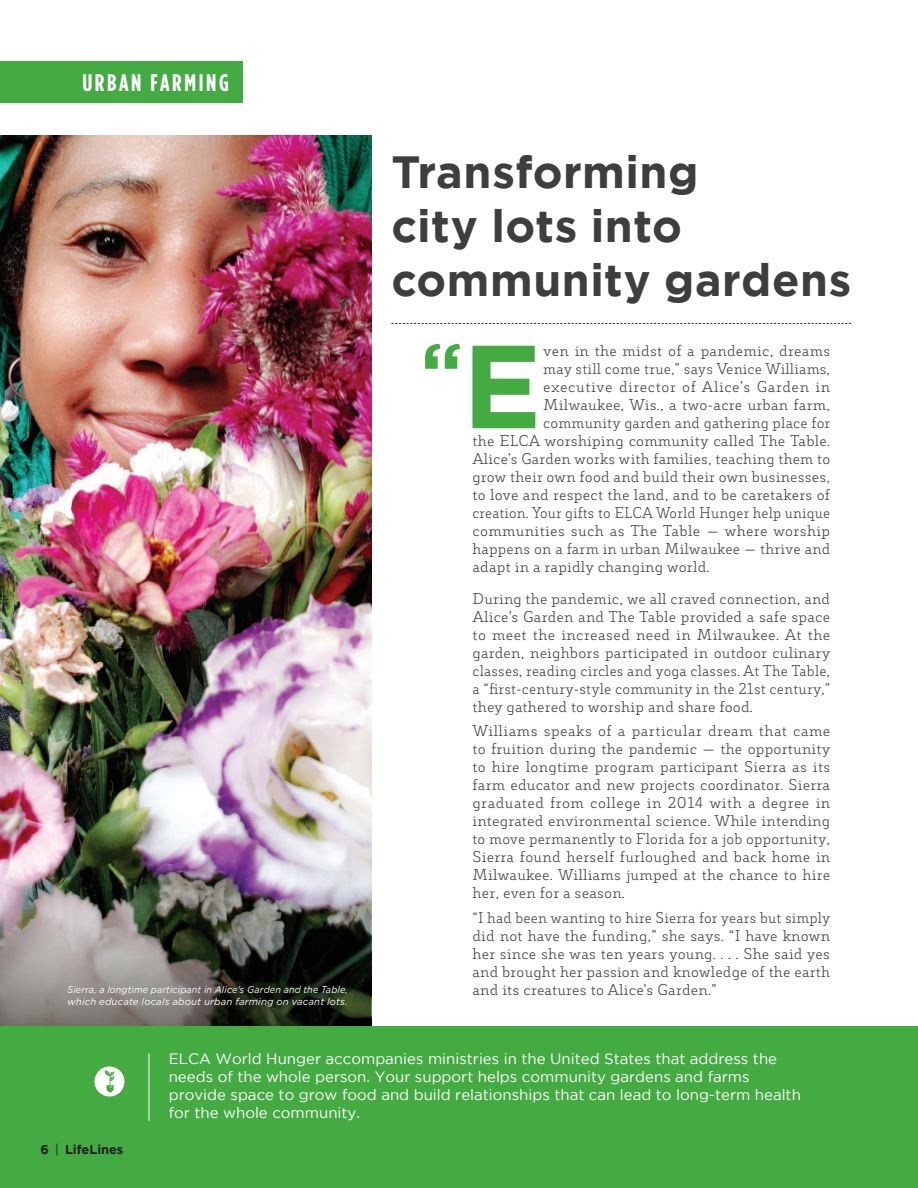
<style>
.page{position:relative;width:918px;height:1188px;background:#fff}
.page>*{position:absolute;margin:0;border:0;box-sizing:border-box;transform-origin:0 0}
.t1{font:700 117.9px "Gotham";color:#44aa42}
.t2{font:700 77.25px "Gotham";color:#44aa42}
.t3{font:700 45px/54px "Gotham";letter-spacing:.01em;color:#3e3e3f}
.t4{font:700 24px "Gotham Condensed";letter-spacing:.11em;color:#fff}
.t5{font:300 15px/18px "Decour";letter-spacing:.015em;color:#3e3e3f;text-align:justify}
.t6{font:15px/18px "Gotham";color:#fff}
.t7{font:300 15px/18px "Decour";letter-spacing:.015em;color:#3e3e3f;text-align:justify;scale:.95 1}
.t8{font:300 15px "Decour";letter-spacing:.015em;color:#3e3e3f;scale:.94 1}
.t9{font:300 15px "Decour";letter-spacing:.04em;color:#3e3e3f}
.t10{font:700 12.75px "Gotham";color:#231f20}
.t11{font:italic 9.75px/11.7px "Gotham";letter-spacing:.015em;color:#fff;scale:.93 1}
.s1{font-weight:400}
</style>
<div class="page">
<img style="left:0;top:135px;width:371px;height:750px">
<img style="left:0;top:885px;width:371px;height:141px">
<div style="left:0;top:1026px;width:918px;height:162px;background:#44aa42"></div>
<svg style="left:392px;top:323px;width:459px;height:1px"></svg>
<div style="left:0;top:61px;width:242px;height:41px;background:#44aa42"></div>
<hr style="left:148px;top:1053px;width:1px;height:68px;background:#fff">
<div style="left:94px;top:1066px;width:30px;height:30px;background:#fff;border-radius:50%"></div>
<svg style="left:105px;top:1070px;width:9px;height:23px"></svg>
<h3 class="t4" style="left:82px;top:69px;width:148px">URBAN FARMING</h3>
<p class="t11" style="left:68px;top:984px;width:303px">Sierra, a longtime participant in Alice’s Garden and the Table, which educate locals about urban farming on vacant lots.</p>
<h3 class="t3" style="left:392px;top:144px;width:461px">Transforming<br>city lots into community gardens</h3>
<h2 class="t2" style="left:421px;top:326px;width:43px">“</h2>
<h1 class="t1" style="left:463px;top:318px;width:80px">E</h1>
<p class="t5" style="left:543px;top:342px;width:288px">ven in the midst of a pandemic, dreams</p>
<p class="t5" style="left:543px;top:360px;width:288px">may still come true,” says Venice Williams,</p>
<p class="t9" style="left:543px;top:378px;width:288px">executive director of Alice’s Garden in</p>
<p class="t5" style="left:543px;top:396px;width:288px">Milwaukee, Wis., a two-acre urban farm,</p>
<p class="t5" style="left:543px;top:414px;width:289px">community garden and gathering place for</p>
<p class="t5" style="left:472px;top:432px;width:359px">the ELCA worshiping community called The Table.</p>
<p class="t5" style="left:472px;top:450px;width:359px">Alice’s Garden works with families, teaching them to</p>
<p class="t5" style="left:472px;top:468px;width:359px">grow their own food and build their own businesses,</p>
<p class="t5" style="left:472px;top:486px;width:359px">to love and respect the land, and to be caretakers of</p>
<p class="t8" style="left:472px;top:504px;width:382px">creation. Your gifts to ELCA World Hunger help unique</p>
<p class="t5" style="left:472px;top:522px;width:359px">communities such as The Table — where worship</p>
<p class="t5" style="left:472px;top:540px;width:359px">happens on a farm in urban Milwaukee — thrive and</p>
<p class="t5" style="left:472px;top:558px;width:239px">adapt in a rapidly changing world.</p>
<p class="t5" style="left:472px;top:589px;width:359px">During the pandemic, we all craved connection, and Alice’s Garden and The Table provided a safe space to meet the increased need in Milwaukee. At the garden, neighbors participated in outdoor culinary classes, reading circles and yoga classes. At The Table, a “first-century-style community in the 21st century,” they gathered to worship and share food.</p>
<p class="t5" style="left:472px;top:722px;width:360px">Williams speaks of a particular dream that came to fruition during the pandemic — the opportunity to hire longtime program participant Sierra as its farm educator and new projects coordinator. Sierra graduated from college in 2014 with a degree in integrated environmental science. While intending to move permanently to Florida for a job opportunity, Sierra found herself furloughed and back home in Milwaukee. Williams jumped at the chance to hire her, even for a season.</p>
<p class="t7" style="left:472px;top:909px;width:378px">“I had been wanting to hire Sierra for years but simply did not have the funding,” she says. “I have known her since she was ten years young. . . . She said yes and brought her passion and knowledge of the earth and its creatures to Alice's Garden.”</p>
<p class="t10" style="left:40px;top:1142px;width:84px">6 <span class="s1">|</span> LifeLines</p>
<p class="t6" style="left:169px;top:1049px;width:634px">ELCA World Hunger accompanies ministries in the United States that address the needs of the whole person. Your support helps community gardens and farms provide space to grow food and build relationships that can lead to long-term health for the whole community.</p>
</div>
